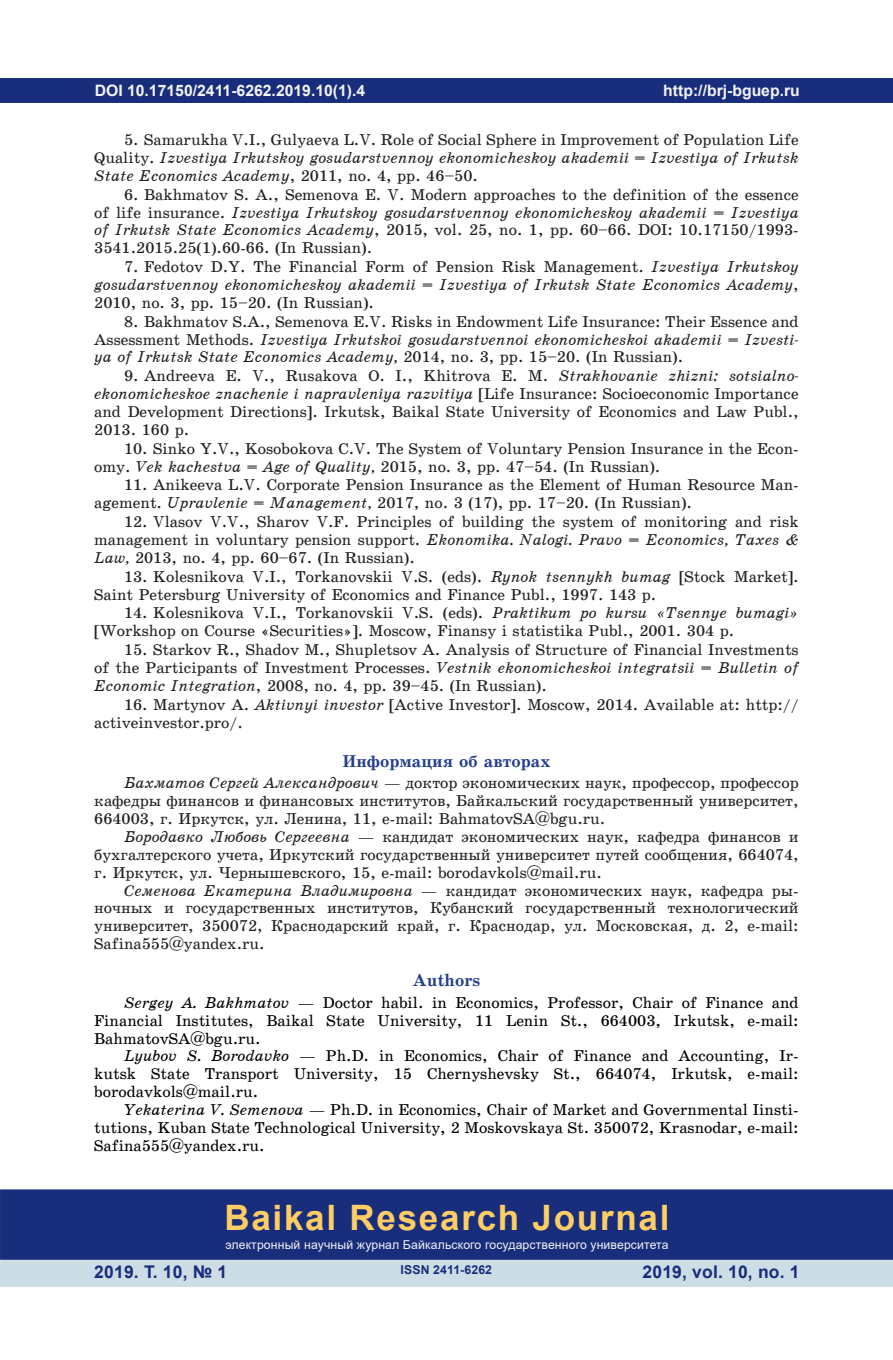
<style>
.page{position:relative;width:893px;height:1360px;background:#fff}
.page>*{position:absolute;margin:0;border:0;box-sizing:border-box;transform-origin:0 0}
.t1{font:700 35px "Arial";letter-spacing:.05em;color:#fecd64}
.t2{font:700 17.5px "Arial";letter-spacing:.01em;color:#182d7c}
.t3{font:17.15px "School Book C Bold";color:#253f8e}
.t4{font:15.75px/17.8px "School Book C";color:#231f20}
.t5{font:15.75px/17.8px "School Book C Italic";color:#231f20}
.t6{font:15.75px/17.8px "School Book C";color:#000;text-align:justify}
.t7{font:700 15.75px "Arial";color:#f2f3f4}
.t8{font:12.25px "Arial";letter-spacing:.01em;color:#f2f3f4}
.t9{font:700 12.25px "Arial";letter-spacing:.01em;color:#182d7c}
.s1{font-family:"School Book C"}
.s2{font-family:"School Book C Italic"}
</style>
<div class="page">
<div style="left:0;top:78px;width:893px;height:25px;background:#182d7c"></div>
<div style="left:0;top:1258px;width:893px;height:28px;background:#cddde6"></div>
<div style="left:0;top:1189px;width:893px;height:70px;background:#182d7c;border:2px solid #182d7c"></div>
<p class="t7" style="left:95px;top:79px;width:272px">DOI 10.17150/2411-6262.2019.10(1).4</p>
<p class="t4" style="left:124px;top:131px;width:676px">5. Samarukha V.I., Gulyaeva L.V. Role of Social Sphere in Improvement of Population Life</p>
<p class="t5" style="left:94px;top:149px;width:706px"><span class="s1">Quality.</span> Izvestiya Irkutskoy gosudarstvennoy ekonomicheskoy akademii = Izvestiya of Irkutsk<br>State Economics Academy<span class="s1">, 2011, no. 4, pp. 46–50.</span></p>
<p class="t4" style="left:124px;top:186px;width:676px">6. Bakhmatov S. A., Semenova E. V. Modern approaches to the definition of the essence</p>
<p class="t5" style="left:94px;top:203px;width:706px"><span class="s1">of life insurance.</span> Izvestiya Irkutskoy gosudarstvennoy ekonomicheskoy akademii = Izvestiya</p>
<p class="t4" style="left:94px;top:221px;width:706px"><span class="s2">of Irkutsk State Economics Academy</span>, 2015, vol. 25, no. 1, pp. 60–66. DOI: 10.17150/1993-<br>3541.2015.25(1).60-66. (In Russian).</p>
<p class="t4" style="left:124px;top:258px;width:676px">7. Fedotov D.Y. The Financial Form of Pension Risk Management. <span class="s2">Izvestiya Irkutskoy</span></p>
<p class="t5" style="left:94px;top:276px;width:706px">gosudarstvennoy ekonomicheskoy akademii = Izvestiya of Irkutsk State Economics Academy<span class="s1">,</span></p>
<p class="t4" style="left:94px;top:294px;width:281px">2010, no. 3, pp. 15–20. (In Russian).</p>
<p class="t4" style="left:124px;top:313px;width:676px">8. Bakhmatov S.A., Semenova E.V. Risks in Endowment Life Insurance: Their Essence and</p>
<p class="t5" style="left:94px;top:330px;width:706px"><span class="s1">Assessment Methods.</span> Izvestiya Irkutskoi gosudarstvennoi ekonomicheskoi akademii = Izvesti&shy;ya of Irkutsk State Economics Academy, <span class="s1">2014, no. 3, pp. 15–20. (In Russian).</span></p>
<p class="t4" style="left:124px;top:367px;width:675px">9. Andreeva E. V., Rusakova O. I., Khitrova E. M. <span class="s2">Strakhovanie zhizni: sotsialno-</span></p>
<p class="t5" style="left:94px;top:385px;width:706px">ekonomicheskoe znachenie i napravleniya razvitiya <span class="s1">[Life Insurance: Socioeconomic Importance</span></p>
<p class="t4" style="left:94px;top:403px;width:706px">and Development Directions]. Irkutsk, Baikal State University of Economics and Law Publ.,<br>2013. 160 p.</p>
<p class="t4" style="left:94px;top:439px;width:706px;text-indent:30px">10. Sinko Y.V., Kosobokova C.V. The System of Voluntary Pension Insurance in the Econ&shy;omy. <span class="s2">Vek kachestva = Age of Quality,</span> 2015, no. 3, pp. 47–54. (In Russian).</p>
<p class="t4" style="left:94px;top:476px;width:706px;text-indent:30px">11. Anikeeva L.V. Corporate Pension Insurance as the Element of Human Resource Man&shy;agement. <span class="s2">Upravlenie = Management,</span> 2017, no. 3 (17), pp. 17–20. (In Russian).</p>
<p class="t4" style="left:124px;top:513px;width:676px">12. Vlasov V.V., Sharov V.F. Principles of building the system of monitoring and risk</p>
<p class="t5" style="left:94px;top:530px;width:706px"><span class="s1">management in voluntary pension support.</span> Ekonomika. Nalogi. Pravo = Economics, Taxes &amp;</p>
<p class="t4" style="left:94px;top:548px;width:322px"><span class="s2">Law,</span> 2013, no. 4, pp. 60–67. (In Russian).</p>
<p class="t4" style="left:94px;top:567px;width:706px;text-indent:30px">13. Kolesnikova V.I., Torkanovskii V.S. (eds). <span class="s2">Rynok tsennykh bumag</span> [Stock Market].<br>Saint Petersburg University of Economics and Finance Publ., 1997. 143 p.</p>
<p class="t4" style="left:94px;top:604px;width:706px;text-indent:30px">14. Kolesnikova V.I., Torkanovskii V.S. (eds). <span class="s2">Praktikum po kursu «Tsennye bumagi» </span>[Workshop on Course «Securities»]. Moscow, Finansy i statistika Publ., 2001. 304 p.</p>
<p class="t4" style="left:124px;top:641px;width:676px">15. Starkov R., Shadov M., Shupletsov A. Analysis of Structure of Financial Investments</p>
<p class="t5" style="left:94px;top:658px;width:706px"><span class="s1">of the Participants of Investment Processes.</span> Vestnik ekonomicheskoi integratsii = Bulletin of</p>
<p class="t4" style="left:94px;top:676px;width:454px"><span class="s2">Economic Integration</span>, 2008, no. 4, pp. 39–45. (In Russian).</p>
<p class="t4" style="left:94px;top:695px;width:706px;text-indent:30px">16. Martynov A. <span class="s2">Aktivnyi investor</span> [Active Investor]. Moscow, 2014. Available at: http:// activeinvestor.pro/.</p>
<p class="t3" style="left:342px;top:751px;width:210px">Информация об авторах</p>
<p class="t4" style="left:94px;top:774px;width:706px;text-align:justify;text-indent:30px"><span class="s2">Бахматов Сергей Александрович</span> — доктор экономических наук, профессор, профессор кафедры финансов и финансовых институтов, Байкальский государственный университет, 664003, г. Иркутск, ул. Ленина, 11, e-mail: BahmatovSA@bgu.ru.</p>
<p class="t4" style="left:94px;top:827px;width:706px;text-align:justify;text-indent:30px"><span class="s2">Бородавко Любовь Сергеевна</span> — кандидат экономических наук, кафедра финансов и бухгалтерского учета, Иркутский государственный университет путей сообщения, 664074, г. Иркутск, ул. Чернышевского, 15, e-mail: borodavkols@mail.ru.</p>
<p class="t4" style="left:94px;top:881px;width:706px;text-align:justify;text-indent:30px"><span class="s2">Семенова Екатерина Владимировна</span> — кандидат экономических наук, кафедра ры&shy;ночных и государственных институтов, Кубанский государственный технологический университет, 350072, Краснодарский край, г. Краснодар, ул. Московская, д. 2, e-mail:<br>Safina555@yandex.ru.</p>
<p class="t3" style="left:413px;top:970px;width:69px">Authors</p>
<p class="t6" style="left:94px;top:993px;width:706px;text-indent:30px"><span class="s2">Sergey A. Bakhmatov</span> — Doctor habil. in Economics, Professor, Chair of Finance and Financial Institutes, Baikal State University, 11 Lenin St., 664003, Irkutsk, e-mail:<br>ВahmatovSA@bgu.ru.</p>
<p class="t6" style="left:94px;top:1047px;width:706px;text-indent:30px"><span class="s2">Lyubov S. Borodavko</span> — Ph.D. in Economics, Chair of Finance and Accounting, Ir&shy;kutsk State Transport University, 15 Chernyshevsky St., 664074, Irkutsk, e-mail: borodavkols@mail.ru.</p>
<p class="t6" style="left:94px;top:1100px;width:706px;text-indent:30px"><span class="s2">Yekaterina V. Semenova</span> — Ph.D. in Economics, Chair of Market and Governmental Iinsti&shy;tutions, Kuban State Technological University, 2 Moskovskaya St. 350072, Krasnodar, e-mail:<br>Safina555@yandex.ru.</p>
<p class="t7" style="left:663px;top:79px;width:138px">http://brj-bguep.ru</p>
<p class="t7" style="left:357px;top:79px;width:10px">1</p>
<h1 class="t1" style="left:224px;top:1192px;width:447px">Baikal Research Journal</h1>
<p class="t8" style="left:225px;top:1236px;width:445px">электронный научный журнал Байкальского государственного университета</p>
<p class="t2" style="left:94px;top:1259px;width:135px">2019. Т. 10, № 1</p>
<p class="t9" style="left:401px;top:1261px;width:93px">ISSN 2411-6262</p>
<p class="t2" style="left:643px;top:1259px;width:159px">2019, vol. 10, no. 1</p>
</div>
